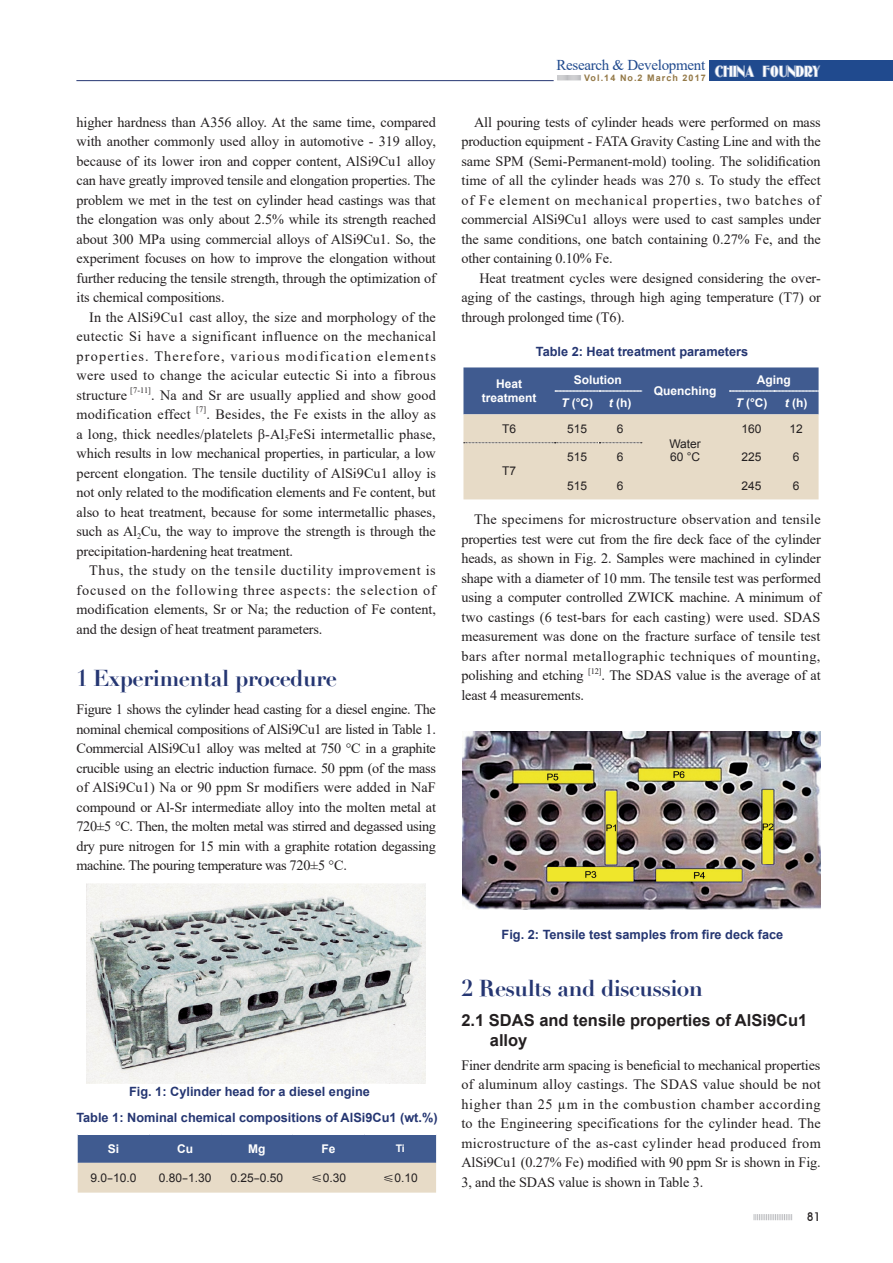
<style>
.page{position:relative;width:893px;height:1263px;background:#fff}
.page>*{position:absolute;margin:0;border:0;box-sizing:border-box;transform-origin:0 0}
.大标新{font:700 22.5px "Didot";letter-spacing:-.025em;color:#253672}
._06-正文副标题{font:700 16.5px/19.5px "Arial";color:#231f20}
.t1{font:15px "Times New Roman";letter-spacing:-.02em;color:#204a8e}
._07-正文{font:14.25px/19.5px "Times New Roman";letter-spacing:-.01em;color:#231f20;text-align:justify}
._13-图片说明{font:700 12.75px "Arial";color:#253672}
._15-图中字{font:12px "Arial";color:#231f20}
._15-图中字-2{font:700 12px "Arial";color:#fff}
.t2{font:500 12px "Avant Garde IT Cby BT";color:#231f20}
._15-图中字-3{font:700 10.5px "Arial";color:#fff}
.t3{font:700 9px "Arial";letter-spacing:.115em;color:#937846}
._07-正文-2{font:8.25px "Times New Roman";color:#231f20}
.s1{font-family:"FZBSJW GB1 0"}
.s2{font-family:"Oldgate Lane Outline";font-size:15.6px;color:#fff}
.s3{font-style:italic}
</style>
<div class="page">
<svg style="left:754px;top:1214px;width:38px;height:6px"></svg>
<div style="left:709px;top:60px;width:184px;height:21px;background:#204a8e"></div>
<svg style="left:557px;top:75px;width:24px;height:5px"></svg>
<hr style="left:76px;top:80px;width:478px;height:1px;background:#253672">
<svg style="left:463px;top:367px;width:356px;height:132px;background:#acaeb4"></svg>
<img style="left:462px;top:732px;width:359px;height:177px">
<img style="left:87px;top:883px;width:338px;height:200px">
<svg style="left:78px;top:1135px;width:358px;height:57px;background:#959cac"></svg>
<p class="_07-正文" style="left:77px;top:112px;width:361px">higher hardness than A356 alloy. At the same time, compared with another commonly used alloy in automotive - 319 alloy, because of its lower iron and copper content, AlSi9Cu1 alloy can have greatly improved tensile and elongation properties. The problem we met in the test on cylinder head castings was that the elongation was only about 2.5% while its strength reached about 300 MPa using commercial alloys of AlSi9Cu1. So, the experiment focuses on how to improve the elongation without further reducing the tensile strength, through the optimization of its chemical compositions.</p>
<p class="_07-正文" style="left:77px;top:307px;width:361px;text-indent:13px">In the AlSi9Cu1 cast alloy, the size and morphology of the eutectic Si have a significant influence on the mechanical properties. Therefore, various modification elements were used to change the acicular eutectic Si into a fibrous structure</p>
<p class="_07-正文-2" style="left:130px;top:384px;width:22px">[7-11]</p>
<p class="_07-正文" style="left:77px;top:385px;width:361px;text-indent:75px">. Na and Sr are usually applied and show good modification effect</p>
<p class="_07-正文-2" style="left:196px;top:404px;width:11px">[7]</p>
<p class="_07-正文" style="left:77px;top:404px;width:361px;text-indent:130px">. Besides, the Fe exists in the alloy as a long, thick needles/platelets β-Al<sub>5</sub>FeSi intermetallic phase, which results in low mechanical properties, in particular, a low percent elongation. The tensile ductility of AlSi9Cu1 alloy is not only related to the modification elements and Fe content, but also to heat treatment, because for some intermetallic phases, such as Al<sub>2</sub>Cu, the way to improve the strength is through the precipitation-hardening heat treatment.</p>
<p class="_07-正文" style="left:77px;top:560px;width:361px;text-indent:13px">Thus, the study on the tensile ductility improvement is focused on the following three aspects: the selection of modification elements, Sr or Na; the reduction of Fe content, and the design of heat treatment parameters.</p>
<p class="大标新" style="left:76px;top:664px;width:263px">1 Experimental procedure</p>
<p class="_07-正文" style="left:77px;top:699px;width:361px">Figure 1 shows the cylinder head casting for a diesel engine. The nominal chemical compositions of AlSi9Cu1 are listed in Table 1.<br>Commercial AlSi9Cu1 alloy was melted at 750 °C in a graphite crucible using an electric induction furnace. 50 ppm (of the mass of AlSi9Cu1) Na or 90 ppm Sr modifiers were added in NaF compound or Al-Sr intermediate alloy into the molten metal at 720±5 °C. Then, the molten metal was stirred and degassed using dry pure nitrogen for 15 min with a graphite rotation degassing machine. The pouring temperature was 720±5 °C.</p>
<p class="_13-图片说明" style="left:129px;top:1083px;width:242px">Fig. 1: Cylinder head for a diesel engine</p>
<p class="_13-图片说明" style="left:76px;top:1109px;width:363px">Table 1: Nominal chemical compositions of AlSi9Cu1 (wt.%)</p>
<p class="_15-图中字-2" style="left:108px;top:1141px;width:13px">Si</p>
<p class="_15-图中字-2" style="left:177px;top:1141px;width:17px">Cu</p>
<p class="_15-图中字-2" style="left:248px;top:1141px;width:19px">Mg</p>
<p class="_15-图中字-2" style="left:322px;top:1141px;width:16px">Fe</p>
<p class="_15-图中字-3" style="left:396px;top:1142px;width:11px">Ti</p>
<p class="_15-图中字" style="left:91px;top:1170px;width:48px">9.0-10.0</p>
<p class="_15-图中字" style="left:159px;top:1170px;width:54px">0.80-1.30</p>
<p class="_15-图中字" style="left:231px;top:1170px;width:54px">0.25-0.50</p>
<p class="_15-图中字" style="left:311px;top:1170px;width:37px"><span class="s1">≤</span>0.30</p>
<p class="_15-图中字" style="left:383px;top:1170px;width:37px"><span class="s1">≤</span>0.10</p>
<p class="t1" style="left:556px;top:55px;width:265px">Research &amp; Development <span class="s2">CHINA FOUNDRY</span></p>
<p class="t3" style="left:584px;top:72px;width:123px">Vol.14 No.2 March 2017</p>
<p class="_07-正文" style="left:461px;top:112px;width:361px;text-indent:13px">All pouring tests of cylinder heads were performed on mass production equipment - FATA Gravity Casting Line and with the same SPM (Semi-Permanent-mold) tooling. The solidification time of all the cylinder heads was 270 s. To study the effect of Fe element on mechanical properties, two batches of commercial AlSi9Cu1 alloys were used to cast samples under the same conditions, one batch containing 0.27% Fe, and the other containing 0.10% Fe.</p>
<p class="_07-正文" style="left:461px;top:268px;width:361px;text-indent:18px">Heat treatment cycles were designed considering the over&shy;aging of the castings, through high aging temperature (T7) or through prolonged time (T6).</p>
<p class="_13-图片说明" style="left:536px;top:343px;width:214px">Table 2: Heat treatment parameters</p>
<p class="_15-图中字-2" style="left:496px;top:376px;width:28px">Heat</p>
<p class="_15-图中字-2" style="left:482px;top:390px;width:56px">treatment</p>
<p class="_15-图中字-2" style="left:574px;top:371px;width:49px">Solution</p>
<p class="_15-图中字-2" style="left:757px;top:371px;width:35px">Aging</p>
<p class="_15-图中字-2" style="left:654px;top:383px;width:64px">Quenching</p>
<p class="_15-图中字-2" style="left:561px;top:395px;width:34px"><span class="s3">T</span> (°C)</p>
<p class="_15-图中字-2" style="left:609px;top:395px;width:24px"><span class="s3">t</span> (h)</p>
<p class="_15-图中字-2" style="left:735px;top:395px;width:34px"><span class="s3">T</span> (°C)</p>
<p class="_15-图中字-2" style="left:785px;top:395px;width:24px"><span class="s3">t</span> (h)</p>
<p class="_15-图中字" style="left:502px;top:421px;width:16px">T6</p>
<p class="_15-图中字" style="left:567px;top:421px;width:22px">515</p>
<p class="_15-图中字" style="left:617px;top:421px;width:8px">6</p>
<p class="_15-图中字" style="left:741px;top:421px;width:22px">160</p>
<p class="_15-图中字" style="left:790px;top:421px;width:15px">12</p>
<p class="_15-图中字" style="left:502px;top:463px;width:16px">T7</p>
<p class="_15-图中字" style="left:669px;top:436px;width:33px">Water</p>
<p class="_15-图中字" style="left:670px;top:449px;width:32px">60 °C</p>
<p class="_15-图中字" style="left:567px;top:449px;width:22px">515</p>
<p class="_15-图中字" style="left:617px;top:449px;width:8px">6</p>
<p class="_15-图中字" style="left:741px;top:449px;width:22px">225</p>
<p class="_15-图中字" style="left:793px;top:449px;width:8px">6</p>
<p class="_15-图中字" style="left:567px;top:477px;width:22px">515</p>
<p class="_15-图中字" style="left:617px;top:477px;width:8px">6</p>
<p class="_15-图中字" style="left:741px;top:477px;width:22px">245</p>
<p class="_15-图中字" style="left:793px;top:477px;width:8px">6</p>
<p class="_07-正文" style="left:461px;top:509px;width:361px;text-indent:13px">The specimens for microstructure observation and tensile properties test were cut from the fire deck face of the cylinder heads, as shown in Fig. 2. Samples were machined in cylinder shape with a diameter of 10 mm. The tensile test was performed using a computer controlled ZWICK machine. A minimum of two castings (6 test-bars for each casting) were used. SDAS measurement was done on the fracture surface of tensile test bars after normal metallographic techniques of mounting, polishing and etching</p>
<p class="_07-正文-2" style="left:588px;top:665px;width:15px">[12]</p>
<p class="_07-正文" style="left:602px;top:665px;width:221px">. The SDAS value is the average of at</p>
<p class="_07-正文" style="left:461px;top:685px;width:124px">least 4 measurements.</p>
<p class="_13-图片说明" style="left:502px;top:926px;width:283px">Fig. 2: Tensile test samples from fire deck face</p>
<p class="大标新" style="left:461px;top:974px;width:243px">2 Results and discussion</p>
<p class="_06-正文副标题" style="left:490px;top:1011px;width:319px;text-indent:-29px">2.1 SDAS and tensile properties of AlSi9Cu1 alloy</p>
<p class="_07-正文" style="left:461px;top:1054px;width:361px">Finer dendrite arm spacing is beneficial to mechanical properties of aluminum alloy castings. The SDAS value should be not higher than 25 µm in the combustion chamber according to the Engineering specifications for the cylinder head. The microstructure of the as-cast cylinder head produced from AlSi9Cu1 (0.27% Fe) modified with 90 ppm Sr is shown in Fig.<br>3, and the SDAS value is shown in Table 3.</p>
<p class="t2" style="left:807px;top:1209px;width:15px">81</p>
</div>
